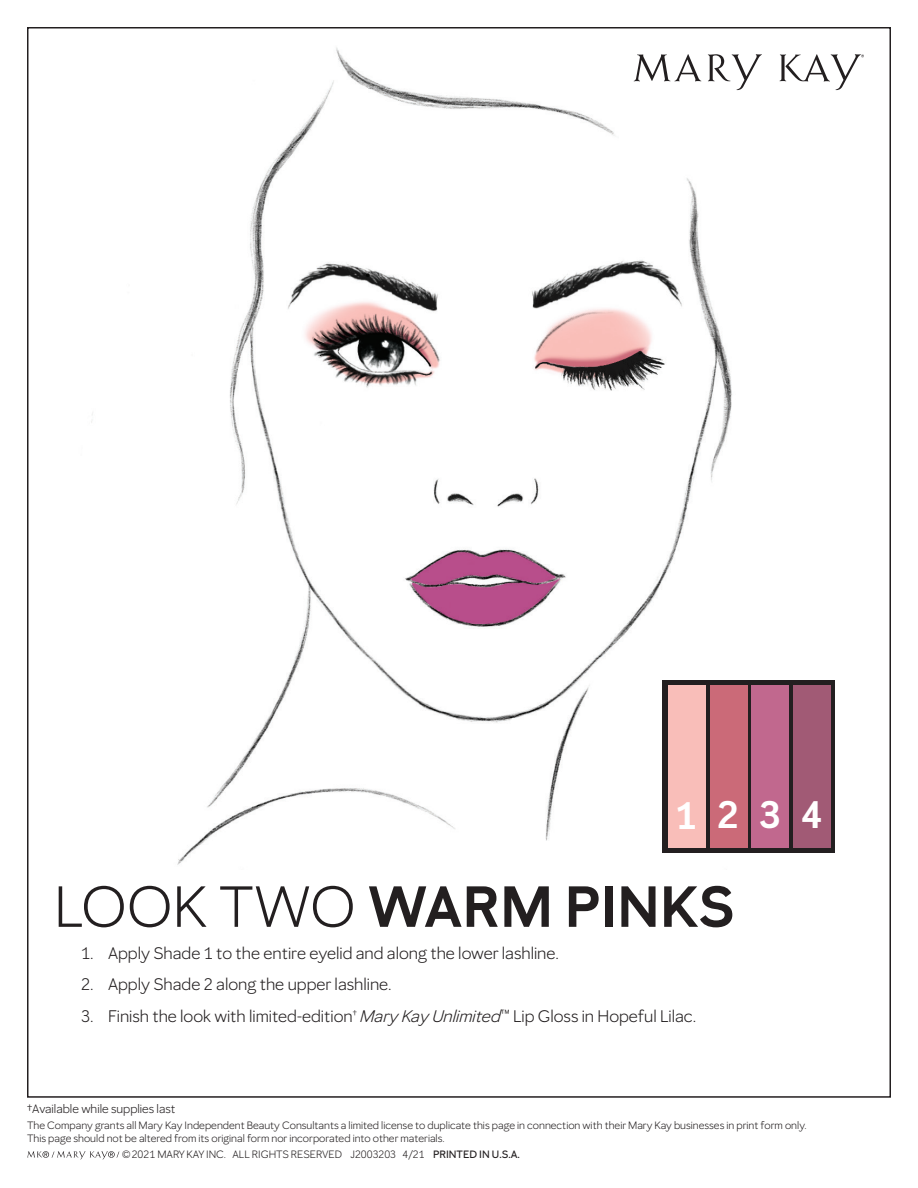
<style>
.page{position:relative;width:918px;height:1188px;background:#fff}
.page>*{position:absolute;margin:0;border:0;box-sizing:border-box;transform-origin:0 0}
.t1{font:600 57px "Mary Kay Sans";color:#231f20}
.Product_Description{font:600 37.8px "Mary Kay Sans";color:#fff}
.t2{font:16.5px "Mary Kay Sans";color:#231f20}
.t3{font:12px "Mary Kay Sans";color:#231f20}
.t4{font:10.5px/12.6px "Mary Kay Sans";color:#231f20}
.s1{font-weight:400}
.s2{font-style:italic}
.s3{font-weight:500}
</style>
<div class="page">
<svg style="left:27px;top:1151px;width:92px;height:9px"></svg>
<img style="left:91px;top:47px;width:746px;height:818px">
<svg style="left:634px;top:54px;width:67px;height:27px"></svg>
<svg style="left:708px;top:54px;width:54px;height:36px"></svg>
<svg style="left:779px;top:54px;width:85px;height:36px"></svg>
<div style="left:663px;top:680px;width:172px;height:173px;background:#231f20"></div>
<div style="left:794px;top:685px;width:37px;height:163px;background:#a15a75"></div>
<div style="left:752px;top:685px;width:37px;height:163px;background:#c1688e"></div>
<div style="left:710px;top:685px;width:37px;height:163px;background:#cb6a78"></div>
<div style="left:668px;top:685px;width:37px;height:163px;background:#f9beb9"></div>
<p class="Product_Description" style="left:676px;top:792px;width:23px">1</p>
<p class="Product_Description" style="left:718px;top:792px;width:23px">2</p>
<p class="Product_Description" style="left:760px;top:792px;width:23px">3</p>
<p class="Product_Description" style="left:801px;top:792px;width:23px">4</p>
<p class="t1" style="left:54px;top:872px;width:682px"><span class="s1">LOOK TWO</span> WARM PINKS</p>
<p class="t2" style="left:81px;top:943px;width:480px">1. Apply Shade 1 to the entire eyelid and along the lower lashline.</p>
<p class="t2" style="left:81px;top:975px;width:312px">2. Apply Shade 2 along the upper lashline.</p>
<p class="t2" style="left:81px;top:1006px;width:617px">3. Finish the look with limited-edition<sup>†</sup> <span class="s2">Mary Kay Unlimited</span>™ Lip Gloss in Hopeful Lilac.</p>
<p class="t3" style="left:27px;top:1102px;width:150px">†Available while supplies last</p>
<p class="t4" style="left:27px;top:1119px;width:781px">The Company grants all Mary Kay Independent Beauty Consultants a limited license to duplicate this page in connection with their Mary Kay businesses in print form only.<br>This page should not be altered from its original form nor incorporated into other materials.</p>
<p class="t4" style="left:122px;top:1148px;width:399px">©2021 MARY KAY INC. ALL RIGHTS RESERVED J2003203 4/21 <span class="s3">PRINTED IN U.S.A.</span></p>
</div>
